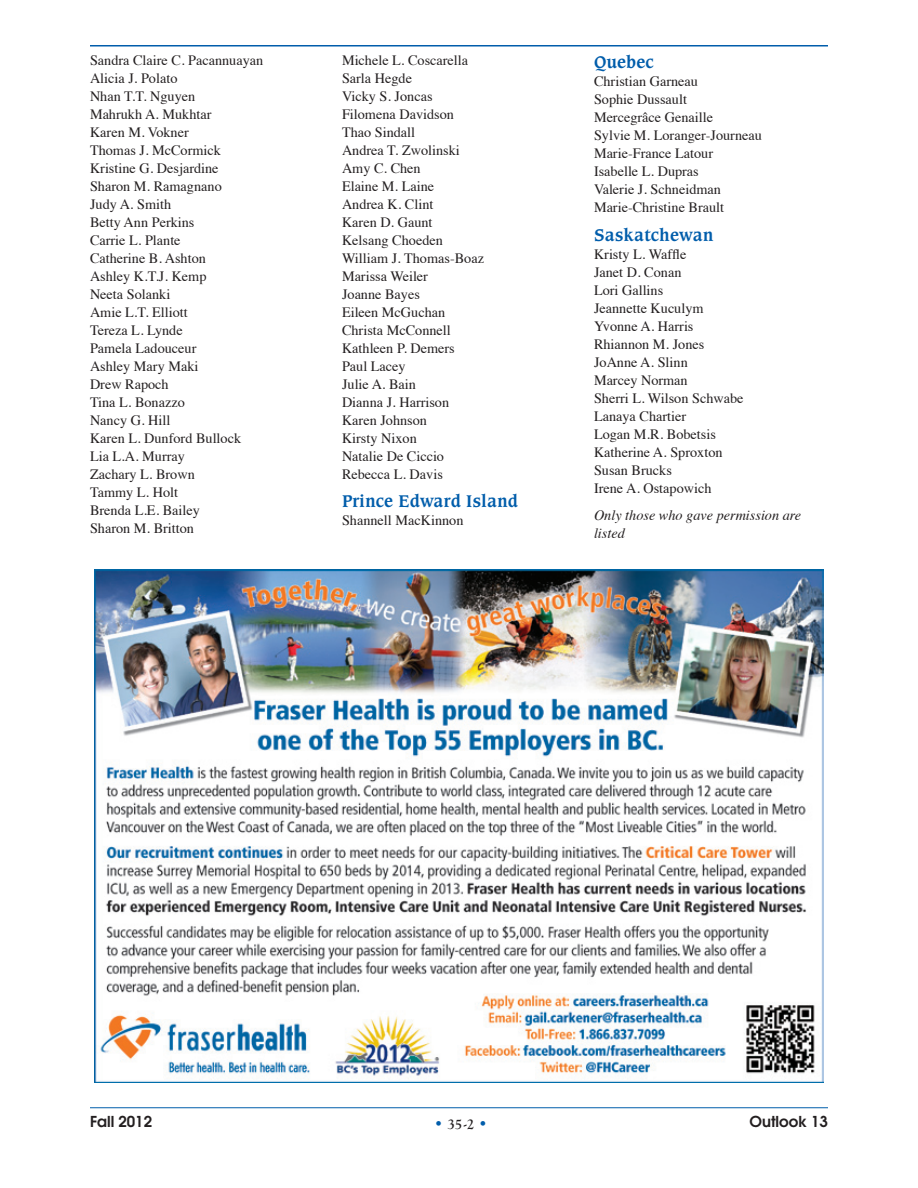
<style>
.page{position:relative;width:918px;height:1188px;background:#fff}
.page>*{position:absolute;margin:0;border:0;box-sizing:border-box;transform-origin:0 0}
.t1{font:700 18px "Caxton BT";color:#015dab}
.t2{font:600 15px "ITC Avant Garde Pro";color:#231f20}
.t3{font:700 15px "Goudy Old Style T";color:#231f20}
.t4{font:14.25px/18px "Times";color:#231f20}
.t5{font:italic 14.25px/18px "Times";color:#231f20}
.s1{font-family:"Avant Garde";font-weight:400;color:#015dab}
</style>
<div class="page">
<hr style="left:90px;top:45px;width:738px;height:1px;background:#015dab">
<hr style="left:90px;top:1107px;width:738px;height:1px;background:#015dab">
<img style="left:94px;top:570px;width:730px;height:513px">
<p class="t4" style="left:90px;top:50px;width:175px">Sandra Claire C. Pacannuayan<br>Alicia J. Polato<br>Nhan T.T. Nguyen<br>Mahrukh A. Mukhtar<br>Karen M. Vokner<br>Thomas J. McCormick<br>Kristine G. Desjardine<br>Sharon M. Ramagnano<br>Judy A. Smith<br>Betty Ann Perkins<br>Carrie L. Plante<br>Catherine B. Ashton<br>Ashley K.T.J. Kemp<br>Neeta Solanki<br>Amie L.T. Elliott<br>Tereza L. Lynde<br>Pamela Ladouceur<br>Ashley Mary Maki<br>Drew Rapoch<br>Tina L. Bonazzo<br>Nancy G. Hill<br>Karen L. Dunford Bullock<br>Lia L.A. Murray<br>Zachary L. Brown<br>Tammy L. Holt<br>Brenda L.E. Bailey<br>Sharon M. Britton</p>
<p class="t4" style="left:342px;top:50px;width:144px">Michele L. Coscarella<br>Sarla Hegde<br>Vicky S. Joncas<br>Filomena Davidson<br>Thao Sindall<br>Andrea T. Zwolinski<br>Amy C. Chen<br>Elaine M. Laine<br>Andrea K. Clint<br>Karen D. Gaunt<br>Kelsang Choeden<br>William J. Thomas-Boaz<br>Marissa Weiler<br>Joanne Bayes<br>Eileen McGuchan<br>Christa McConnell<br>Kathleen P. Demers<br>Paul Lacey<br>Julie A. Bain<br>Dianna J. Harrison<br>Karen Johnson<br>Kirsty Nixon<br>Natalie De Ciccio<br>Rebecca L. Davis</p>
<p class="t1" style="left:342px;top:490px;width:178px">Prince Edward Island</p>
<p class="t4" style="left:342px;top:510px;width:123px">Shannell MacKinnon</p>
<p class="t1" style="left:594px;top:51px;width:61px">Quebec</p>
<p class="t4" style="left:594px;top:71px;width:169px">Christian Garneau<br>Sophie Dussault<br>Mercegrâce Genaille<br>Sylvie M. Loranger-Journeau<br>Marie-France Latour<br>Isabelle L. Dupras<br>Valerie J. Schneidman<br>Marie-Christine Brault</p>
<p class="t1" style="left:594px;top:223px;width:121px">Saskatchewan</p>
<p class="t4" style="left:594px;top:244px;width:151px">Kristy L. Waffle<br>Janet D. Conan<br>Lori Gallins<br>Jeannette Kuculym<br>Yvonne A. Harris<br>Rhiannon M. Jones<br>JoAnne A. Slinn<br>Marcey Norman<br>Sherri L. Wilson Schwabe<br>Lanaya Chartier<br>Logan M.R. Bobetsis<br>Katherine A. Sproxton<br>Susan Brucks<br>Irene A. Ostapowich</p>
<p class="t5" style="left:594px;top:505px;width:209px">Only those who gave permission are listed</p>
<p class="t2" style="left:90px;top:1112px;width:64px">Fall 2012</p>
<p class="t3" style="left:434px;top:1116px;width:55px"><span class="s1">•</span> 35-2 <span class="s1">•</span></p>
<p class="t2" style="left:749px;top:1112px;width:80px">Outlook 13</p>
</div>
